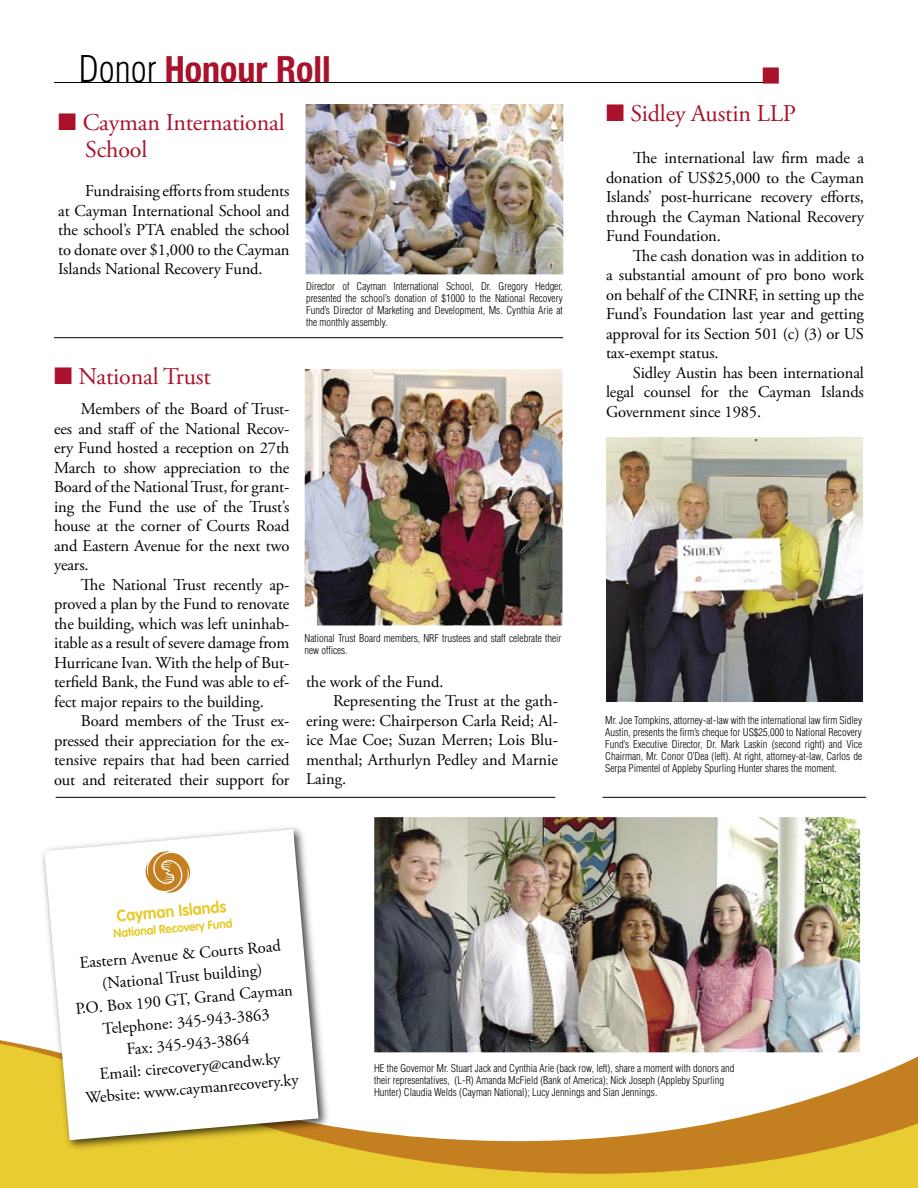
<style>
.page{position:relative;width:918px;height:1188px;background:#fff}
.page>*{position:absolute;margin:0;border:0;box-sizing:border-box;transform-origin:0 0}
.t1{font:700 condensed 36px "Helvetica Neue";color:#a9122a}
.t2{font:24px "Adobe Garamond Pro";letter-spacing:-.005em;color:#a9122a}
.Body_Copy{font:16.5px/19.5px "Adobe Garamond Pro";letter-spacing:-.005em;color:#000;text-align:justify}
.t3{font:300 condensed 10.5px/12px "Helvetica";color:#000;text-align:justify}
.s1{font-family:"Helvetica";font-weight:300;color:#000}
</style>
<div class="page">
<svg style="left:0;top:1042px;width:918px;height:146px"></svg>
<div style="left:38px;top:823px;width:293px;height:330px;background:#000;opacity:.75"></div>
<svg style="left:44px;top:829px;width:275px;height:311px"></svg>
<svg style="left:113px;top:848px;width:119px;height:90px"></svg>
<hr style="left:54px;top:82px;width:714px;height:1px;background:#000">
<div style="left:763px;top:68px;width:16px;height:16px;background:#a9122a"></div>
<img style="left:305px;top:104px;width:258px;height:170px">
<img style="left:606px;top:437px;width:257px;height:265px">
<img style="left:305px;top:369px;width:258px;height:257px">
<hr style="left:54px;top:337px;width:509px;height:1px;background:#000">
<hr style="left:602px;top:797px;width:264px;height:1px;background:#000">
<img style="left:374px;top:817px;width:486px;height:235px">
<hr style="left:56px;top:797px;width:499px;height:1px;background:#000">
<p class="t1" style="left:79px;top:48px;width:253px"><span class="s1">Donor</span> Honour Roll</p>
<p class="t2" style="left:58px;top:108px;width:228px">■ Cayman International</p>
<p class="t2" style="left:85px;top:135px;width:64px">School</p>
<p class="Body_Copy" style="left:58px;top:182px;width:233px;text-indent:27px">Fundraising efforts from students at Cayman International School and the school’s PTA enabled the school to donate over $1,000 to the Cayman Islands National Recovery Fund.</p>
<p class="t2" style="left:606px;top:99px;width:192px">■ Sidley Austin LLP</p>
<p class="Body_Copy" style="left:606px;top:149px;width:260px;text-indent:27px">The international law firm made a donation of US$25,000 to the Cayman Islands’ post-hurricane recovery efforts, through the Cayman National Recovery Fund Foundation.</p>
<p class="Body_Copy" style="left:606px;top:246px;width:260px;text-indent:27px">The cash donation was in addition to a substantial amount of pro bono work on behalf of the CINRF, in setting up the Fund’s Foundation last year and getting approval for its Section 501 (c) (3) or US tax-exempt status.</p>
<p class="Body_Copy" style="left:606px;top:363px;width:259px;text-indent:27px">Sidley Austin has been international legal counsel for the Cayman Islands Government since 1985.</p>
<p class="t3" style="left:306px;top:280px;width:258px">Director of Cayman International School, Dr. Gregory Hedger, presented the school’s donation of $1000 to the National Recovery Fund’s Director of Marketing and Development, Ms. Cynthia Arie at the monthly assembly.</p>
<p class="t2" style="left:54px;top:362px;width:158px">■ National Trust</p>
<p class="Body_Copy" style="left:54px;top:400px;width:237px;text-indent:27px">Members of the Board of Trust&shy;ees and staff of the National Recov&shy;ery Fund hosted a reception on 27th March to show appreciation to the Board of the National Trust, for grant&shy;ing the Fund the use of the Trust’s house at the corner of Courts Road and Eastern Avenue for the next two years.</p>
<p class="Body_Copy" style="left:54px;top:575px;width:237px;text-indent:27px">The National Trust recently ap&shy;proved a plan by the Fund to renovate the building, which was left uninhab&shy;itable as a result of severe damage from Hurricane Ivan. With the help of But&shy;terfield Bank, the Fund was able to ef&shy;fect major repairs to the building.</p>
<p class="Body_Copy" style="left:54px;top:712px;width:237px;text-indent:27px">Board members of the Trust ex&shy;pressed their appreciation for the ex&shy;tensive repairs that had been carried out and reiterated their support for</p>
<p class="t3" style="left:605px;top:714px;width:258px">Mr. Joe Tompkins, attorney-at-law with the international law firm Sidley Austin, presents the firm’s cheque for US$25,000 to National Recovery Fund’s Executive Director, Dr. Mark Laskin (second right) and Vice Chairman, Mr. Conor O’Dea (left). At right, attorney-at-law, Carlos de Serpa Pimentel of Appleby Spurling Hunter shares the moment.</p>
<p class="t3" style="left:305px;top:632px;width:258px">National Trust Board members, NRF trustees and staff celebrate their new offices.</p>
<p class="Body_Copy" style="left:306px;top:673px;width:139px">the work of the Fund.</p>
<p class="Body_Copy" style="left:306px;top:692px;width:253px;text-indent:27px">Representing the Trust at the gath&shy;ering were: Chairperson Carla Reid; Al&shy;ice Mae Coe; Suzan Merren; Lois Blu&shy;menthal; Arthurlyn Pedley and Marnie Laing.</p>
<p class="Body_Copy" style="left:79px;top:954px;width:203px;rotate:-5deg">Eastern Avenue &amp; Courts Road</p>
<p class="Body_Copy" style="left:101px;top:975px;width:162px;rotate:-5deg">(National Trust building)</p>
<p class="Body_Copy" style="left:75px;top:999px;width:220px;rotate:-5deg">P.O. Box 190 GT, Grand Cayman</p>
<p class="Body_Copy" style="left:102px;top:1020px;width:169px;rotate:-5deg">Telephone: 345-943-3863</p>
<p class="Body_Copy" style="left:126px;top:1040px;width:125px;rotate:-5deg">Fax: 345-943-3864</p>
<p class="Body_Copy" style="left:99px;top:1065px;width:183px;rotate:-5deg">Email: cirecovery@candw.ky</p>
<p class="Body_Copy" style="left:85px;top:1089px;width:215px;rotate:-5deg">Website: www.caymanrecovery.ky</p>
<p class="t3" style="left:374px;top:1062px;width:362px;text-align:left">HE the Governor Mr. Stuart Jack and Cynthia Arie (back row, left), share a moment with donors and their representatives, (L-R) Amanda McField (Bank of America); Nick Joseph (Appleby Spurling<br>Hunter) Claudia Welds (Cayman National); Lucy Jennings and Sian Jennings.</p>
</div>
